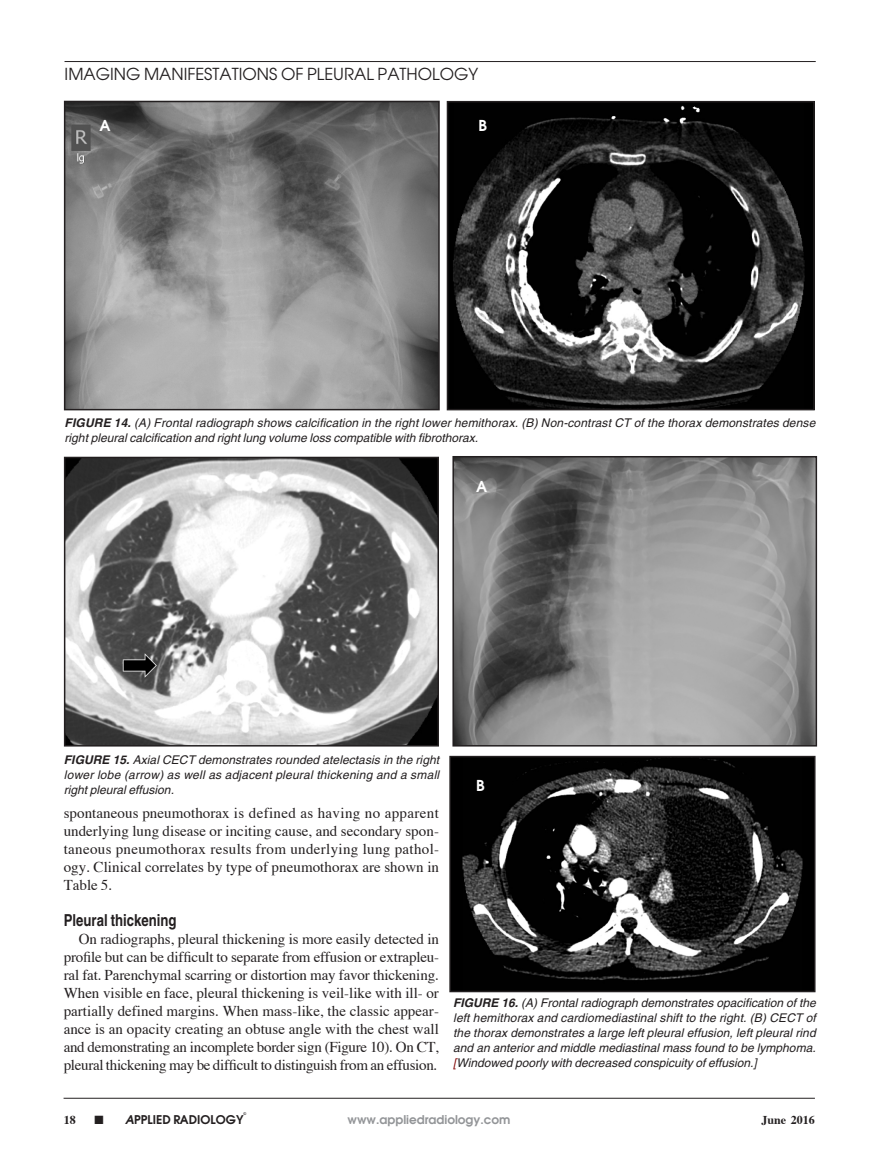
<style>
.page{position:relative;width:878px;height:1175px;background:#fff}
.page>*{position:absolute;margin:0;border:0;box-sizing:border-box;transform-origin:0 0}
.t1{font:16.5px "Avant Garde";color:#231f20}
.Article_subhead{font:700 16.5px "Helvetica";color:#231f20;scale:.8 1}
.Article_body_copy{font:15px/18px "Times";letter-spacing:-.01em;color:#231f20;text-align:justify}
.figure_labels{font:600 15px "Avant Garde";color:#fff}
.Article_fig_caption{font:italic 12px/15px "Helvetica";color:#231f20;text-align:justify}
.t2{font:600 12px "Avant Garde";color:#939598}
.t3{font:600 12px "Avant Garde";color:#231f20}
.t4{font:700 12px "Times";color:#231f20}
.t5{font:600 3.75px "Avant Garde";color:#231f20}
.s1{font-weight:700}
.s2{color:#800000}
.s3{font-style:italic}
</style>
<div class="page">
<hr style="left:64px;top:1097px;width:750px;height:1px;background:#231f20">
<hr style="left:64px;top:61px;width:751px;height:1px;background:#231f20">
<img style="left:67px;top:104px;width:370px;height:303px">
<div style="left:64px;top:101px;width:376px;height:309px;border:2px solid #231f20"></div>
<img style="left:449px;top:104px;width:362px;height:303px">
<div style="left:446px;top:101px;width:368px;height:309px;border:2px solid #231f20"></div>
<img style="left:67px;top:460px;width:369px;height:283px">
<div style="left:64px;top:457px;width:375px;height:289px;border:2px solid #231f20"></div>
<img style="left:455px;top:459px;width:359px;height:284px">
<div style="left:452px;top:456px;width:365px;height:290px;border:2px solid #231f20"></div>
<img style="left:452px;top:759px;width:360px;height:230px">
<div style="left:449px;top:756px;width:366px;height:236px;border:2px solid #231f20"></div>
<p class="t1" style="left:65px;top:64px;width:415px">IMAGING MANIFESTATIONS OF PLEURAL PATHOLOGY</p>
<p class="figure_labels" style="left:100px;top:116px;width:13px">A</p>
<p class="figure_labels" style="left:478px;top:116px;width:10px">B</p>
<p class="Article_fig_caption" style="left:65px;top:415px;width:752px"><span class="s1">FIGURE 14.</span> (A) Frontal radiograph shows calcification in the right lower hemithorax. (B) Non-contrast CT of the thorax demonstrates dense right pleural calcification and right lung volume loss compatible with fibrothorax.</p>
<p class="figure_labels" style="left:476px;top:476px;width:13px">A</p>
<p class="Article_fig_caption" style="left:64px;top:752px;width:377px"><span class="s1">FIGURE 15.</span> Axial CECT demonstrates rounded atelectasis in the right lower lobe (arrow) as well as adjacent pleural thickening and a small right pleural effusion.</p>
<p class="Article_body_copy" style="left:64px;top:802px;width:377px">spontaneous pneumothorax is defined as having no apparent underlying lung disease or inciting cause, and secondary spon&shy;taneous pneumothorax results from underlying lung pathol&shy;ogy. Clinical correlates by type of pneumothorax are shown in Table 5.</p>
<p class="Article_subhead" style="left:64px;top:910px;width:143px">Pleural thickening</p>
<p class="Article_body_copy" style="left:64px;top:928px;width:377px;text-indent:15px">On radiographs, pleural thickening is more easily detected in profile but can be difficult to separate from effusion or extrapleu&shy;ral fat. Parenchymal scarring or distortion may favor thickening.<br>When visible en face, pleural thickening is veil-like with ill- or partially defined margins. When mass-like, the classic appear&shy;ance is an opacity creating an obtuse angle with the chest wall and demonstrating an incomplete border sign (Figure 10). On CT, pleural thickening may be difficult to distinguish from an effusion.</p>
<p class="figure_labels" style="left:476px;top:775px;width:10px">B</p>
<p class="Article_fig_caption" style="left:453px;top:995px;width:364px"><span class="s1">FIGURE 16.</span> (A) Frontal radiograph demonstrates opacification of the left hemithorax and cardiomediastinal shift to the right. (B) CECT of the thorax demonstrates a large left pleural effusion, left pleural rind and an anterior and middle mediastinal mass found to be lymphoma. <span class="s2">[</span>Windowed poorly with decreased conspicuity of effusion.]</p>
<p class="t5" style="left:243px;top:1111px;width:4px">©</p>
<p class="t4" style="left:64px;top:1108px;width:13px">18</p>
<p class="t3" style="left:95px;top:1111px;width:150px">■ <span class="s3">A</span>PPLIED RADIOLOGY</p>
<p class="t2" style="left:347px;top:1111px;width:164px">www.appliedradiology.com</p>
<p class="t4" style="left:761px;top:1108px;width:55px">June 2016</p>
</div>
